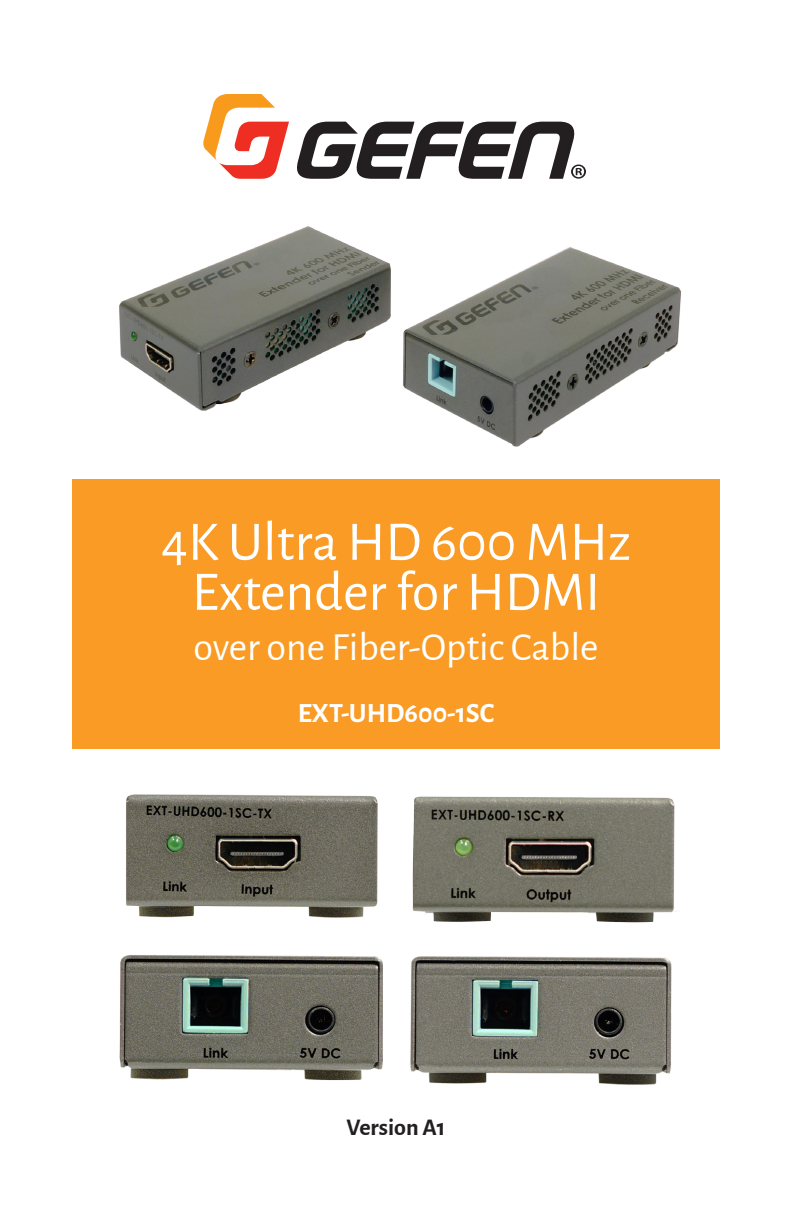
<style>
.page{position:relative;width:792px;height:1224px;background:#fff}
.page>*{position:absolute;margin:0;border:0;box-sizing:border-box;transform-origin:0 0}
.TOC_Command{font:56px/50px "Alegreya Sans";color:#fff;text-align:center}
.TOC_Command-2{font:40px "Alegreya Sans";color:#fff}
.Front_Cover_User_Man{font:700 28px "Alegreya Sans";color:#fff}
.Front_Cover_Version{font:700 24px "Alegreya Sans";color:#231f20}
</style>
<div class="page">
<div style="left:72px;top:479px;width:648px;height:270px;background:#f99b24"></div>
<img style="left:410px;top:956px;width:262px;height:129px">
<img style="left:119px;top:794px;width:264px;height:287px">
<img style="left:412px;top:796px;width:263px;height:127px">
<svg style="left:203px;top:94px;width:86px;height:85px"></svg>
<svg style="left:297px;top:122px;width:289px;height:57px"></svg>
<img style="left:119px;top:226px;width:562px;height:221px">
<p class="TOC_Command" style="left:161px;top:514px;width:472px">4K Ultra HD 600 MHz<br>Extender for HDMI</p>
<p class="TOC_Command-2" style="left:194px;top:620px;width:406px">over one Fiber-Optic Cable</p>
<p class="Front_Cover_User_Man" style="left:298px;top:692px;width:198px">EXT-UHD600-1SC</p>
<p class="Front_Cover_Version" style="left:347px;top:1110px;width:100px">Version A1</p>
</div>
